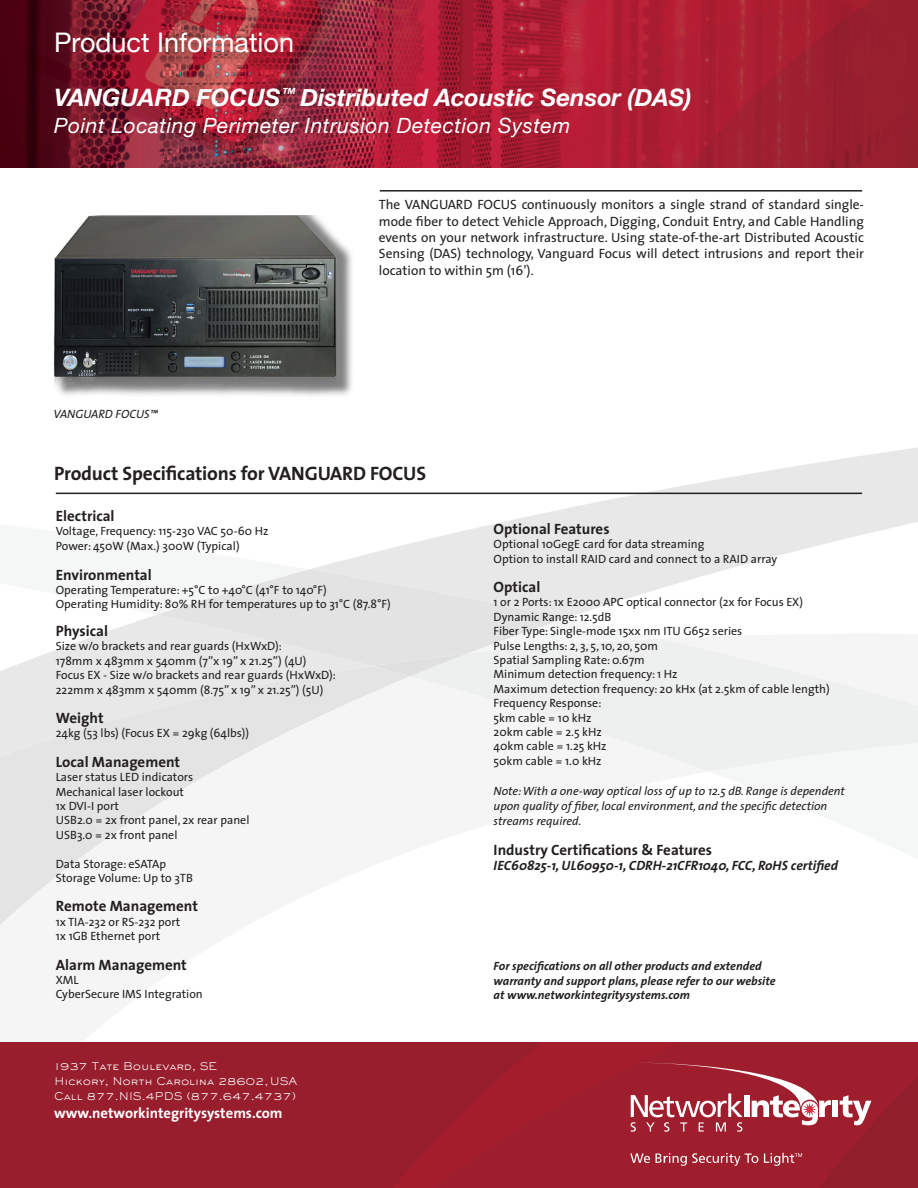
<style>
.page{position:relative;width:918px;height:1188px;background:#fff}
.page>*{position:absolute;margin:0;border:0;box-sizing:border-box;transform-origin:0 0}
.t1{font:27px "Helvetica Neue";color:#fff}
.t2{font:italic 700 24px "Helvetica Neue";color:#fff}
.t3{font:italic 21px "Helvetica Neue";letter-spacing:.025em;color:#fff}
.t4{font:700 19.5px "The Sans";letter-spacing:-.01em;color:#231f20}
.t5{font:700 15px "The Sans";color:#231f20}
.t6{font:700 14.7px "The Sans";color:#fff}
.t7{font:13.5px/16.4px "The Sans";color:#231f20;text-align:justify}
.t8{font:italic 700 13.5px "The Sans";color:#231f20}
.t9{font:12px "The Sans";color:#231f20}
.t10{font:italic 12px/15px "The Sans";color:#231f20}
.t11{font:italic 700 12px/14.4px "The Sans";color:#231f20}
.t12{font:300 10.5px/15px "Sackers Gothic Std";letter-spacing:-.01em;color:#fff}
</style>
<div class="page">
<svg style="left:55px;top:447px;width:863px;height:187px"></svg>
<svg style="left:15px;top:634px;width:142px;height:32px;fill:#e8e8e9"></svg>
<div style="left:410px;top:639px;width:508px;height:133px;background:#eeefef"></div>
<svg style="left:0;top:666px;width:410px;height:260px;fill:#f5f5f6"></svg>
<svg style="left:157px;top:569px;width:410px;height:107px;background:#e7e7e8"></svg>
<img style="left:0;top:0;width:918px;height:167px">
<img style="left:53px;top:215px;width:299px;height:181px">
<hr style="left:380px;top:190px;width:482px;height:2px;background:#231f20">
<hr style="left:56px;top:493px;width:806px;height:1px;background:#231f20">
<img style="left:0;top:1042px;width:918px;height:146px">
<div style="left:832px;top:1101px;width:6px;height:16px;background:#fff"></div>
<svg style="left:840px;top:1095px;width:32px;height:30px"></svg>
<svg style="left:630px;top:1062px;width:201px;height:70px;background:#b04753"></svg>
<svg style="left:630px;top:1153px;width:20px;height:10px"></svg>
<svg style="left:656px;top:1153px;width:102px;height:13px"></svg>
<svg style="left:764px;top:1153px;width:38px;height:13px"></svg>
<p class="t1" style="left:54px;top:23px;width:242px">Product Information</p>
<p class="t2" style="left:54px;top:78px;width:639px">VANGUARD FOCUS<sup>™</sup> Distributed Acoustic Sensor (DAS)</p>
<p class="t3" style="left:54px;top:110px;width:518px">Point Locating Perimeter Intrusion Detection System</p>
<p class="t10" style="left:53px;top:406px;width:106px">VANGUARD FOCUS™</p>
<p class="t7" style="left:379px;top:196px;width:487px">The VANGUARD FOCUS continuously monitors a single strand of standard single&shy;mode fiber to detect Vehicle Approach, Digging, Conduit Entry, and Cable Handling events on your network infrastructure. Using state-of-the-art Distributed Acoustic Sensing (DAS) technology, Vanguard Focus will detect intrusions and report their location to within 5m (16’).</p>
<p class="t4" style="left:54px;top:457px;width:374px">Product Specifications for VANGUARD FOCUS</p>
<p class="t5" style="left:56px;top:503px;width:60px">Electrical</p>
<p class="t9" style="left:56px;top:521px;width:214px">Voltage, Frequency: 115-230 VAC 50-60 Hz</p>
<p class="t9" style="left:56px;top:536px;width:185px">Power: 450W (Max.) 300W (Typical)</p>
<p class="t5" style="left:56px;top:562px;width:98px">Environmental</p>
<p class="t9" style="left:56px;top:580px;width:272px">Operating Temperature: +5°C to +40°C (41°F to 140°F)</p>
<p class="t9" style="left:56px;top:594px;width:337px">Operating Humidity: 80% RH for temperatures up to 31°C (87.8°F)</p>
<p class="t5" style="left:56px;top:618px;width:54px">Physical</p>
<p class="t9" style="left:56px;top:636px;width:228px">Size w/o brackets and rear guards (HxWxD):</p>
<p class="t9" style="left:56px;top:651px;width:252px">178mm x 483mm x 540mm (7”x 19” x 21.25”) (4U)</p>
<p class="t9" style="left:56px;top:665px;width:282px">Focus EX - Size w/o brackets and rear guards (HxWxD):</p>
<p class="t9" style="left:56px;top:680px;width:269px">222mm x 483mm x 540mm (8.75” x 19” x 21.25”) (5U)</p>
<p class="t5" style="left:56px;top:705px;width:49px">Weight</p>
<p class="t9" style="left:56px;top:723px;width:195px">24kg (53 lbs) (Focus EX = 29kg (64lbs))</p>
<p class="t5" style="left:56px;top:749px;width:126px">Local Management</p>
<p class="t9" style="left:56px;top:767px;width:139px">Laser status LED indicators</p>
<p class="t9" style="left:56px;top:782px;width:130px">Mechanical laser lockout</p>
<p class="t9" style="left:56px;top:796px;width:65px">1x DVI-I port</p>
<p class="t9" style="left:56px;top:810px;width:195px">USB2.0 = 2x front panel, 2x rear panel</p>
<p class="t9" style="left:56px;top:825px;width:123px">USB3.0 = 2x front panel</p>
<p class="t9" style="left:56px;top:854px;width:112px">Data Storage: eSATAp</p>
<p class="t9" style="left:56px;top:868px;width:139px">Storage Volume: Up to 3TB</p>
<p class="t5" style="left:56px;top:894px;width:144px">Remote Management</p>
<p class="t9" style="left:56px;top:912px;width:126px">1x TIA-232 or RS-232 port</p>
<p class="t9" style="left:56px;top:926px;width:106px">1x 1GB Ethernet port</p>
<p class="t5" style="left:56px;top:952px;width:133px">Alarm Management</p>
<p class="t9" style="left:56px;top:970px;width:24px">XML</p>
<p class="t9" style="left:56px;top:984px;width:149px">CyberSecure IMS Integration</p>
<p class="t12" style="left:54px;top:1059px;width:245px">1937 Tate Boulevard, SE<br>Hickory, North Carolina 28602, USA</p>
<p class="t12" style="left:54px;top:1089px;width:244px">Call 877.NIS.4PDS (877.647.4737)</p>
<p class="t6" style="left:54px;top:1101px;width:230px">www.networkintegritysystems.com</p>
<p class="t5" style="left:494px;top:516px;width:117px">Optional Features</p>
<p class="t9" style="left:494px;top:534px;width:212px">Optional 10GegE card for data streaming</p>
<p class="t9" style="left:494px;top:549px;width:285px">Option to install RAID card and connect to a RAID array</p>
<p class="t5" style="left:494px;top:574px;width:48px">Optical</p>
<p class="t9" style="left:494px;top:592px;width:311px">1 or 2 Ports: 1x E2000 APC optical connector (2x for Focus EX)</p>
<p class="t9" style="left:494px;top:607px;width:119px">Dynamic Range: 12.5dB</p>
<p class="t9" style="left:494px;top:621px;width:250px">Fiber Type: Single-mode 15xx nm ITU G652 series</p>
<p class="t9" style="left:494px;top:636px;width:166px">Pulse Lengths: 2, 3, 5, 10, 20, 50m</p>
<p class="t9" style="left:494px;top:650px;width:153px">Spatial Sampling Rate: 0.67m</p>
<p class="t9" style="left:494px;top:664px;width:185px">Minimum detection frequency: 1 Hz</p>
<p class="t9" style="left:494px;top:679px;width:338px">Maximum detection frequency: 20 kHx (at 2.5km of cable length)</p>
<p class="t9" style="left:494px;top:693px;width:109px">Frequency Response:</p>
<p class="t9" style="left:494px;top:708px;width:100px">5km cable = 10 kHz</p>
<p class="t9" style="left:494px;top:722px;width:110px">20km cable = 2.5 kHz</p>
<p class="t9" style="left:494px;top:736px;width:115px">40km cable = 1.25 kHz</p>
<p class="t9" style="left:494px;top:751px;width:110px">50km cable = 1.0 kHz</p>
<p class="t10" style="left:494px;top:783px;width:353px">Note: With a one-way optical loss of up to 12.5 dB. Range is dependent upon quality of fiber, local environment, and the specific detection streams required.</p>
<p class="t5" style="left:494px;top:838px;width:220px">Industry Certifications &amp; Features</p>
<p class="t8" style="left:494px;top:854px;width:346px">IEC60825-1, UL60950-1, CDRH-21CFR1040, FCC, RoHS certified</p>
<p class="t11" style="left:494px;top:959px;width:284px">For specifications on all other products and extended warranty and support plans, please refer to our website at www.networkintegritysystems.com</p>
</div>
